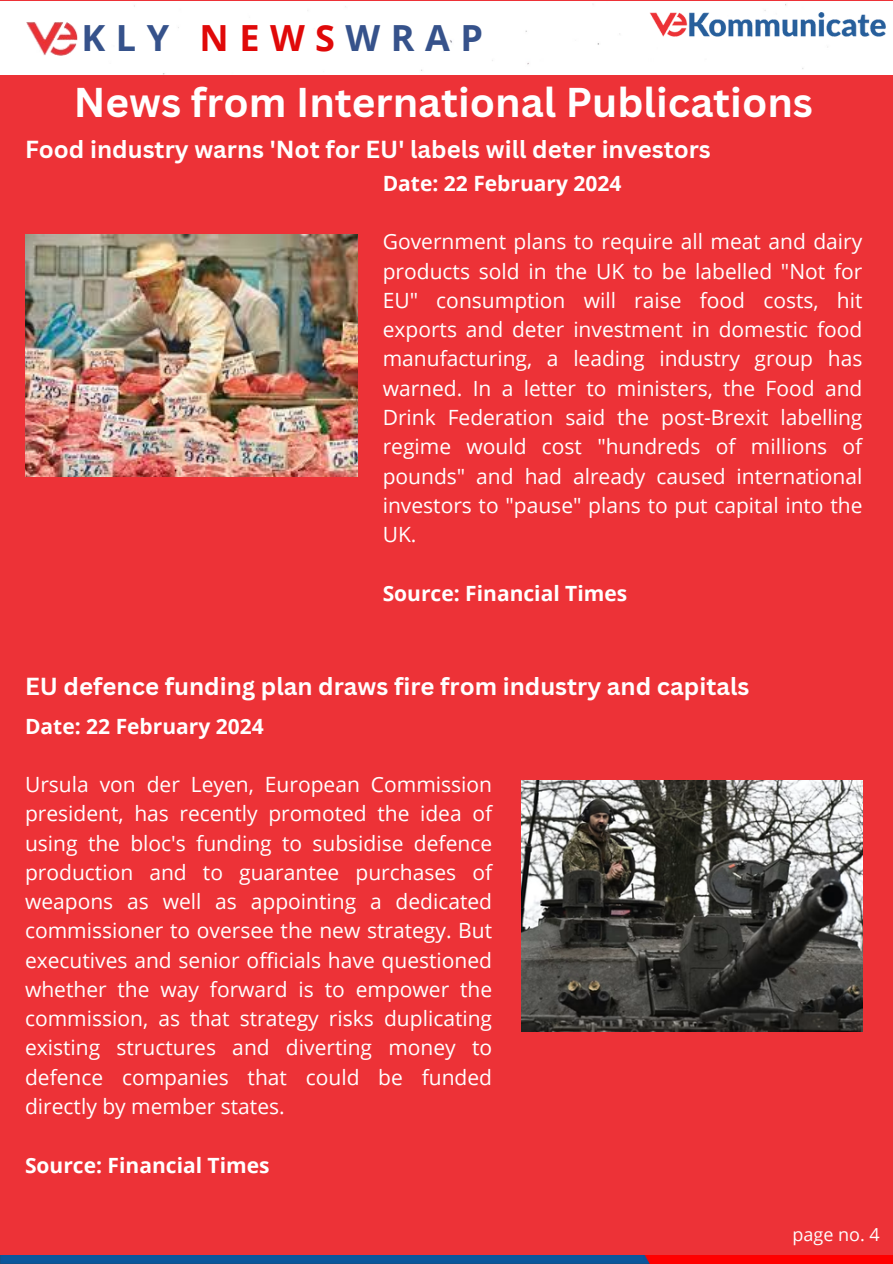
<style>
.page{position:relative;width:893px;height:1264px;background:#fff}
.page>*{position:absolute;margin:0;border:0;box-sizing:border-box;transform-origin:0 0}
.t1{font:700 40.5px "Canva Sans";color:#fff}
.t2{font:700 36px "Open Sans";letter-spacing:.29em;color:#36528b}
.t3{font:700 24px "Canva Sans";color:#fff}
.t4{font:21px/29.2px "Open Sans";color:#fff;text-align:justify}
.t5{font:700 21px "Open Sans";color:#fff}
.t6{font:18px "Open Sans";color:#fefefe}
.s1{color:#e00909}
</style>
<div class="page">
<div style="left:0;top:0;width:892px;height:1259px;background:#ed3237"></div>
<div style="left:0;top:2px;width:892px;height:73px;background:#fff"></div>
<img style="left:0;top:1255px;width:892px;height:8px">
<img style="left:25px;top:22px;width:53px;height:35px">
<img style="left:647px;top:12px;width:238px;height:27px">
<img style="left:25px;top:234px;width:332px;height:242px">
<img style="left:522px;top:780px;width:340px;height:251px">
<h2 class="t2" style="left:82px;top:13px;width:403px">KLY <span class="s1">NEWS</span>WRAP</h2>
<h5 class="t1" style="left:74px;top:74px;width:740px">News from International Publications</h5>
<h5 class="t3" style="left:25px;top:132px;width:687px">Food industry warns 'Not for EU' labels will deter investors</h5>
<h4 class="t5" style="left:382px;top:168px;width:240px">Date: 22 February 2024</h4>
<h3 class="t4" style="left:382px;top:227px;width:481px">Government plans to require all meat and dairy products sold in the UK to be labelled "Not for EU" consumption will raise food costs, hit exports and deter investment in domestic food manufacturing, a leading industry group has warned. In a letter to ministers, the Food and Drink Federation said the post-Brexit labelling regime would cost "hundreds of millions of pounds" and had already caused international investors to "pause" plans to put capital into the UK.</h3>
<h4 class="t5" style="left:382px;top:578px;width:246px">Source: Financial Times</h4>
<h4 class="t3" style="left:25px;top:669px;width:725px">EU defence funding plan draws fire from industry and capitals</h4>
<p class="t5" style="left:25px;top:711px;width:240px">Date: 22 February 2024</p>
<p class="t4" style="left:25px;top:769px;width:468px">Ursula von der Leyen, European Commission president, has recently promoted the idea of using the bloc's funding to subsidise defence production and to guarantee purchases of weapons as well as appointing a dedicated commissioner to oversee the new strategy. But executives and senior officials have questioned whether the way forward is to empower the commission, as that strategy risks duplicating existing structures and diverting money to defence companies that could be funded directly by member states.</p>
<p class="t5" style="left:25px;top:1150px;width:246px">Source: Financial Times</p>
<h4 class="t6" style="left:792px;top:1221px;width:89px">page no. 4</h4>
</div>
